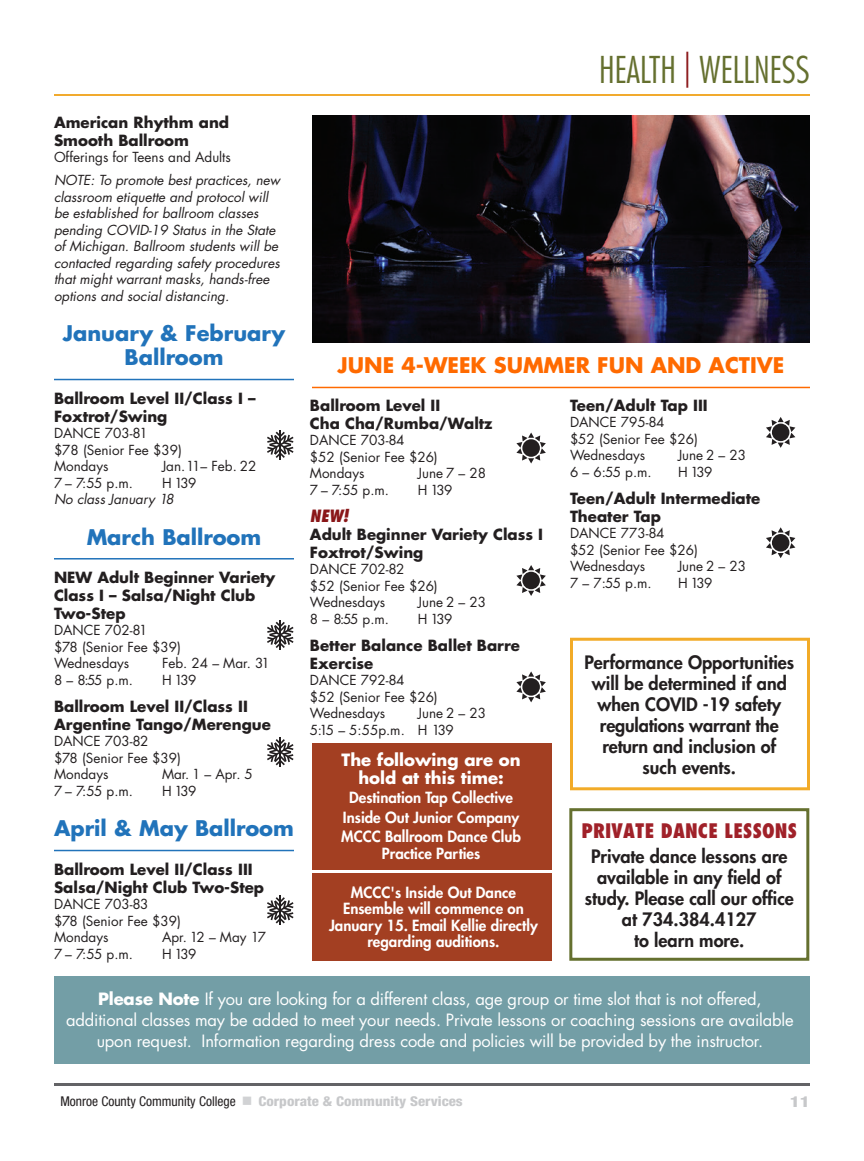
<style>
.page{position:relative;width:864px;height:1161px;background:#fff}
.page>*{position:absolute;margin:0;border:0;box-sizing:border-box;transform-origin:0 0}
.Page_Title_continued{font:300 condensed 36px "Futura Std";color:#65702f}
.t1{font:700 21px/24px "Futura Std";color:#2173ba;text-align:center}
.Class_text_black{font:700 21px "Futura Std";color:#ff6a00}
.Class_Section_number{font:800 condensed 19.5px "Futura Std";letter-spacing:.01em;color:#a02129}
.Class_Section_number-2{font:800 18px/21px "Futura Std";color:#231f20;text-align:center}
.Class_Title_Black{font:16.5px/21px "Futura Std";letter-spacing:-.01em;color:#fff;text-align:center}
.t2{font:700 16.5px/18px "Futura Std";color:#fff;text-align:center}
.NEW{font:italic 800 condensed 16.5px "Futura Std";color:#8a1719}
.Class_Title_Black-2{font:700 15px/18px "Futura Std";color:#231f20}
.t3{font:800 15px/16.5px "Futura Std";color:#fff;text-align:center}
.t4{font:800 condensed 15px "Helvetica Neue LT Std";color:#c7c8ca;scale:1.3 1}
.Class_text_black-2{font:13.5px "Futura Std";color:#231f20}
.Class_text_black-3{font:italic 13.5px/16.5px "Futura Std";color:#231f20}
.t5{font:condensed 13.5px "Helvetica Neue LT Std";color:#231f20}
.s1{color:#8a1719}
.s2{font-weight:700}
.s3{color:#d1d2d4}
.s4{font-weight:800;color:#c7c8ca}
</style>
<div class="page">
<hr style="left:54px;top:1083px;width:756px;height:3px;background:#636366">
<div style="left:54px;top:976px;width:756px;height:88px;background:#739ea6"></div>
<div style="left:570px;top:638px;width:240px;height:152px;border:3px solid #f2ab28"></div>
<div style="left:312px;top:743px;width:240px;height:127px;background:#a33f22"></div>
<div style="left:312px;top:873px;width:240px;height:88px;background:#a33f22"></div>
<hr style="left:54px;top:94px;width:756px;height:2px;background:#f1aa2e">
<hr style="left:54px;top:379px;width:240px;height:1px;background:#2173ba">
<hr style="left:54px;top:558px;width:240px;height:2px;background:#2173ba">
<hr style="left:54px;top:850px;width:240px;height:1px;background:#2173ba">
<div style="left:569px;top:808px;width:240px;height:153px;border:3px solid #65702f"></div>
<hr style="left:312px;top:387px;width:498px;height:1px;background:#ff6a00">
<img style="left:312px;top:115px;width:498px;height:227px">
<hr style="left:279px;top:895px;width:2px;height:30px;background:#231f20">
<svg style="left:267px;top:897px;width:27px;height:26px"></svg>
<hr style="left:279px;top:737px;width:2px;height:30px;background:#231f20">
<svg style="left:267px;top:739px;width:27px;height:26px"></svg>
<hr style="left:279px;top:620px;width:2px;height:30px;background:#231f20">
<svg style="left:267px;top:622px;width:27px;height:26px"></svg>
<hr style="left:279px;top:430px;width:2px;height:30px;background:#231f20">
<svg style="left:267px;top:432px;width:27px;height:26px"></svg>
<svg style="left:516px;top:671px;width:30px;height:31px"></svg>
<svg style="left:516px;top:565px;width:30px;height:31px"></svg>
<svg style="left:516px;top:433px;width:30px;height:31px"></svg>
<svg style="left:766px;top:417px;width:29px;height:31px"></svg>
<svg style="left:766px;top:527px;width:29px;height:31px"></svg>
<p class="Class_Title_Black-2" style="left:54px;top:113px;width:177px">American Rhythm and<br>Smooth Ballroom</p>
<p class="Class_text_black-2" style="left:54px;top:148px;width:178px">Offerings for Teens and Adults</p>
<p class="Class_text_black-3" style="left:54px;top:172px;width:228px">NOTE: To promote best practices, new classroom etiquette and protocol will be established for ballroom classes pending COVID-19 Status in the State of Michigan. Ballroom students will be contacted regarding safety procedures that might warrant masks, hands-free options and social distancing.</p>
<p class="t1" style="left:63px;top:321px;width:224px">January &amp; February<br>Ballroom</p>
<p class="Class_Title_Black-2" style="left:54px;top:389px;width:203px">Ballroom Level II/Class I –</p>
<p class="Class_Title_Black-2" style="left:54px;top:407px;width:115px">Foxtrot/Swing</p>
<p class="Class_text_black-2" style="left:54px;top:424px;width:95px">DANCE 703-81</p>
<p class="Class_text_black-2" style="left:54px;top:441px;width:129px">$78 (Senior Fee $39)</p>
<p class="Class_text_black-2" style="left:54px;top:457px;width:56px">Mondays</p>
<p class="Class_text_black-2" style="left:162px;top:457px;width:96px">Jan. 11– Feb. 22</p>
<p class="Class_text_black-2" style="left:54px;top:474px;width:81px">7 – 7:55 p.m.</p>
<p class="Class_text_black-2" style="left:162px;top:474px;width:36px">H 139</p>
<p class="Class_text_black-3" style="left:54px;top:491px;width:121px">No class January 18</p>
<p class="t1" style="left:87px;top:524px;width:176px">March Ballroom</p>
<p class="Class_Title_Black-2" style="left:54px;top:568px;width:223px">NEW Adult Beginner Variety<br>Class I – Salsa/Night Club<br>Two-Step</p>
<p class="Class_text_black-2" style="left:54px;top:622px;width:95px">DANCE 702-81</p>
<p class="Class_text_black-2" style="left:54px;top:638px;width:128px">$78 (Senior Fee $39)</p>
<p class="Class_text_black-2" style="left:54px;top:655px;width:77px">Wednesdays</p>
<p class="Class_text_black-2" style="left:162px;top:655px;width:109px">Feb. 24 – Mar. 31</p>
<p class="Class_text_black-2" style="left:54px;top:671px;width:81px">8 – 8:55 p.m.</p>
<p class="Class_text_black-2" style="left:162px;top:671px;width:36px">H 139</p>
<p class="Class_Title_Black-2" style="left:54px;top:697px;width:218px">Ballroom Level II/Class II<br>Argentine Tango/Merengue</p>
<p class="Class_text_black-2" style="left:54px;top:733px;width:96px">DANCE 703-82</p>
<p class="Class_text_black-2" style="left:54px;top:749px;width:128px">$78 (Senior Fee $39)</p>
<p class="Class_text_black-2" style="left:54px;top:766px;width:56px">Mondays</p>
<p class="Class_text_black-2" style="left:162px;top:766px;width:92px">Mar. 1 – Apr. 5</p>
<p class="Class_text_black-2" style="left:54px;top:782px;width:81px">7 – 7:55 p.m.</p>
<p class="Class_text_black-2" style="left:162px;top:782px;width:36px">H 139</p>
<p class="t1" style="left:54px;top:816px;width:241px">April &amp; May Ballroom</p>
<p class="Class_Title_Black-2" style="left:54px;top:860px;width:212px">Ballroom Level II/Class III<br>Salsa/Night Club Two-Step</p>
<p class="Class_text_black-2" style="left:54px;top:895px;width:96px">DANCE 703-83</p>
<p class="Class_text_black-2" style="left:54px;top:912px;width:128px">$78 (Senior Fee $39)</p>
<p class="Class_text_black-2" style="left:54px;top:928px;width:56px">Mondays</p>
<p class="Class_text_black-2" style="left:162px;top:928px;width:106px">Apr. 12 – May 17</p>
<p class="Class_text_black-2" style="left:54px;top:945px;width:81px">7 – 7:55 p.m.</p>
<p class="Class_text_black-2" style="left:162px;top:945px;width:36px">H 139</p>
<p class="Page_Title_continued" style="left:599px;top:49px;width:212px">HEALTH <span class="s1">|</span> WELLNESS</p>
<p class="Class_text_black" style="left:338px;top:351px;width:448px">JUNE 4-WEEK SUMMER FUN AND ACTIVE</p>
<p class="Class_Title_Black-2" style="left:310px;top:396px;width:184px">Ballroom Level II<br>Cha Cha/Rumba/Waltz</p>
<p class="Class_text_black-2" style="left:310px;top:431px;width:96px">DANCE 703-84</p>
<p class="Class_text_black-2" style="left:310px;top:448px;width:129px">$52 (Senior Fee $26)</p>
<p class="Class_text_black-2" style="left:310px;top:464px;width:56px">Mondays</p>
<p class="Class_text_black-2" style="left:418px;top:464px;width:70px">June 7 – 28</p>
<p class="Class_text_black-2" style="left:310px;top:481px;width:81px">7 – 7:55 p.m.</p>
<p class="Class_text_black-2" style="left:418px;top:481px;width:36px">H 139</p>
<p class="NEW" style="left:310px;top:505px;width:40px">NEW!</p>
<p class="Class_Title_Black-2" style="left:310px;top:525px;width:235px">Adult Beginner Variety Class I<br>Foxtrot/Swing</p>
<p class="Class_text_black-2" style="left:310px;top:560px;width:96px">DANCE 702-82</p>
<p class="Class_text_black-2" style="left:310px;top:577px;width:129px">$52 (Senior Fee $26)</p>
<p class="Class_text_black-2" style="left:310px;top:593px;width:77px">Wednesdays</p>
<p class="Class_text_black-2" style="left:418px;top:593px;width:70px">June 2 – 23</p>
<p class="Class_text_black-2" style="left:310px;top:610px;width:81px">8 – 8:55 p.m.</p>
<p class="Class_text_black-2" style="left:418px;top:610px;width:36px">H 139</p>
<p class="Class_Title_Black-2" style="left:310px;top:636px;width:212px">Better Balance Ballet Barre<br>Exercise</p>
<p class="Class_text_black-2" style="left:310px;top:671px;width:96px">DANCE 792-84</p>
<p class="Class_text_black-2" style="left:310px;top:688px;width:129px">$52 (Senior Fee $26)</p>
<p class="Class_text_black-2" style="left:310px;top:704px;width:77px">Wednesdays</p>
<p class="Class_text_black-2" style="left:418px;top:704px;width:70px">June 2 – 23</p>
<p class="Class_text_black-2" style="left:310px;top:721px;width:145px">5:15 – 5:55p.m. H 139</p>
<p class="Class_Title_Black-2" style="left:570px;top:396px;width:139px">Teen/Adult Tap III</p>
<p class="Class_text_black-2" style="left:570px;top:413px;width:96px">DANCE 795-84</p>
<p class="Class_text_black-2" style="left:570px;top:430px;width:129px">$52 (Senior Fee $26)</p>
<p class="Class_text_black-2" style="left:570px;top:446px;width:77px">Wednesdays</p>
<p class="Class_text_black-2" style="left:678px;top:446px;width:70px">June 2 – 23</p>
<p class="Class_text_black-2" style="left:570px;top:463px;width:83px">6 – 6:55 p.m.</p>
<p class="Class_text_black-2" style="left:678px;top:463px;width:36px">H 139</p>
<p class="Class_Title_Black-2" style="left:570px;top:489px;width:192px">Teen/Adult Intermediate<br>Theater Tap</p>
<p class="Class_text_black-2" style="left:570px;top:524px;width:96px">DANCE 773-84</p>
<p class="Class_text_black-2" style="left:570px;top:541px;width:129px">$52 (Senior Fee $26)</p>
<p class="Class_text_black-2" style="left:570px;top:557px;width:77px">Wednesdays</p>
<p class="Class_text_black-2" style="left:678px;top:557px;width:70px">June 2 – 23</p>
<p class="Class_text_black-2" style="left:570px;top:574px;width:83px">7 – 7:55 p.m.</p>
<p class="Class_text_black-2" style="left:678px;top:574px;width:36px">H 139</p>
<p class="Class_Section_number-2" style="left:584px;top:652px;width:212px">Performance Opportunities will be determined if and when COVID -19 safety regulations warrant the return and inclusion of such events.</p>
<p class="t2" style="left:342px;top:750px;width:181px">The following are on hold at this time:</p>
<p class="t3" style="left:349px;top:789px;width:165px">Destination Tap Collective</p>
<p class="t3" style="left:343px;top:809px;width:178px">Inside Out Junior Company</p>
<p class="t3" style="left:341px;top:828px;width:181px">MCCC Ballroom Dance Club<br>Practice Parties</p>
<p class="Class_Section_number" style="left:582px;top:819px;width:217px">PRIVATE DANCE LESSONS</p>
<p class="Class_Section_number-2" style="left:585px;top:845px;width:211px">Private dance lessons are available in any field of study. Please call our office at 734.384.4127<br>to learn more.</p>
<p class="t3" style="left:329px;top:884px;width:210px">MCCC's Inside Out Dance<br>Ensemble will commence on<br>January 15. Email Kellie directly regarding auditions.</p>
<p class="Class_Title_Black" style="left:66px;top:989px;width:729px"><span class="s2">Please Note</span> If you are looking for a different class, age group or time slot that is not offered, additional classes may be added to meet your needs. Private lessons or coaching sessions are available upon request. Information regarding dress code and policies will be provided by the instructor.</p>
<p class="t5" style="left:60px;top:1093px;width:404px">Monroe County Community College <span class="s3">■</span> <span class="s4">Corporate &amp; Community Services</span></p>
<p class="t4" style="left:790px;top:1092px;width:17px">11</p>
</div>
